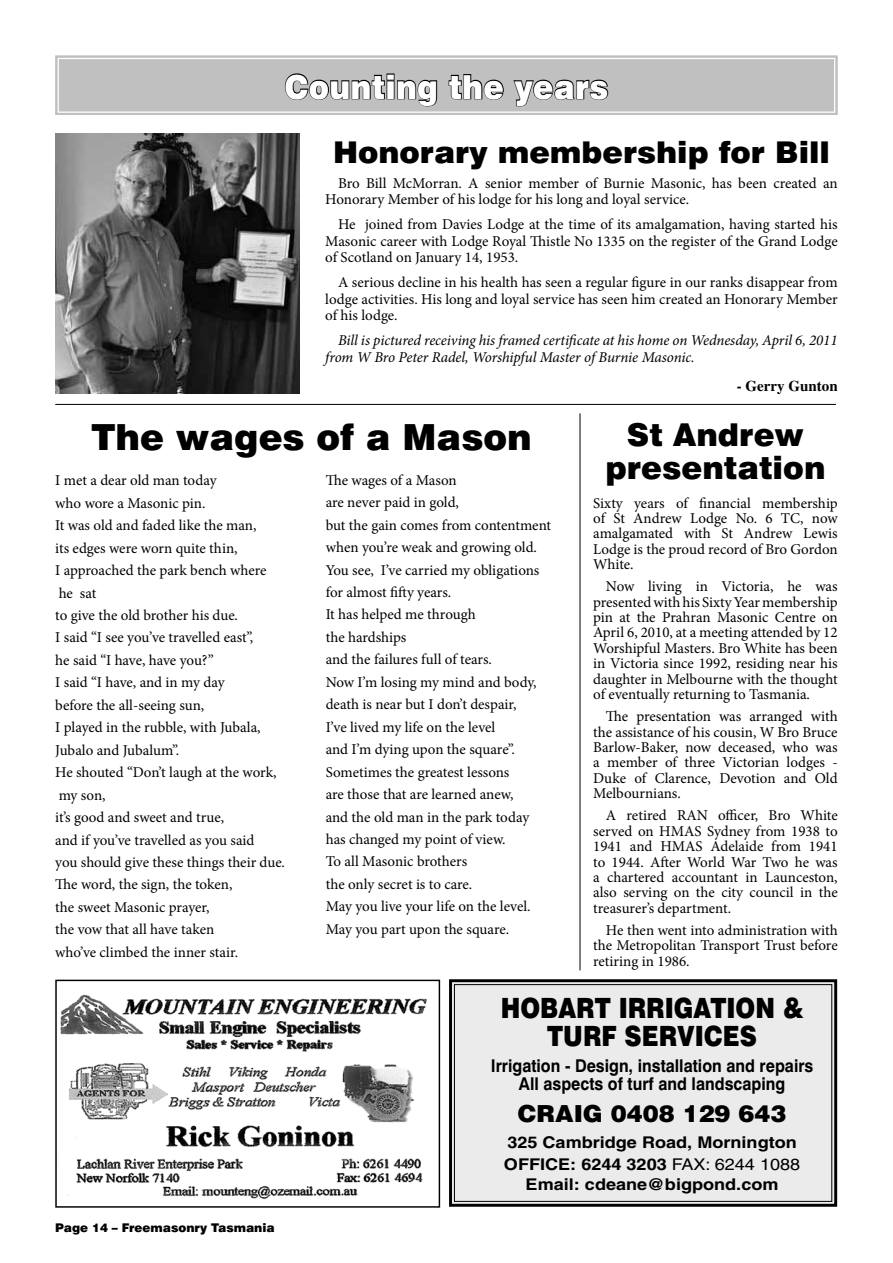
<style>
.page{position:relative;width:893px;height:1263px;background:#fff}
.page>*{position:absolute;margin:0;border:0;box-sizing:border-box;transform-origin:0 0}
.t1{font:900 36px "Swiss 721 BT";color:#000}
.t2{font:900 33px "Swiss 721 BT";letter-spacing:.01em;color:#fff;scale:.93 1}
.t3{font:900 31.5px/33px "Swiss 721 BT";color:#000;text-align:center}
.t4{font:900 30px "Swiss 721 BT";color:#000}
.t5{font:900 27.9px/27.9px "Swiss 721 BT";color:#000;text-align:center;scale:.86 1}
.t6{font:900 23.55px "Helvetica";color:#000}
.t7{font:700 17.7px/17.7px "Swiss 721 BT";color:#000;text-align:center;scale:.92 1}
.t8{font:700 16.2px/21.1px "Helvetica";color:#000;text-align:center;scale:1.12 1}
.t9{font:15px/22.5px "Minion Pro";letter-spacing:-.005em;color:#000;text-align:justify}
.t10{font:italic 15px/16.5px "Minion Pro";letter-spacing:-.01em;color:#000}
.t11{font:700 15px "Times";color:#000}
.t12{font:900 12px "Swiss 721 BT";color:#000}
.s1{font-weight:400}
</style>
<div class="page">
<svg style="left:55px;top:55px;width:783px;height:60px"></svg>
<div style="left:58px;top:58px;width:777px;height:55px;border:1px solid #fff"></div>
<div style="left:449px;top:979px;width:389px;height:228px;background:#ebebeb"></div>
<div style="left:454px;top:984px;width:378px;height:218px;border:1px solid #000"></div>
<div style="left:55px;top:980px;width:385px;height:228px;border:1px solid #000"></div>
<img style="left:60px;top:994px;width:367px;height:205px">
<hr style="left:55px;top:404px;width:781px;height:1px;background:#000">
<img style="left:56px;top:134px;width:244px;height:259px">
<hr style="left:580px;top:413px;width:1px;height:557px;background:#000">
<h2 class="t2" style="left:285px;top:67px;width:350px">Counting the years</h2>
<h3 class="t4" style="left:333px;top:134px;width:498px">Honorary membership for Bill</h3>
<p class="t9" style="left:325px;top:175px;width:514px;line-height:16.5px;text-indent:13px">Bro Bill McMorran. A senior member of Burnie Masonic, has been created an<br>Honorary Member of his lodge for his long and loyal service.</p>
<p class="t9" style="left:325px;top:216px;width:514px;line-height:16.5px;text-indent:13px">He joined from Davies Lodge at the time of its amalgamation, having started his Masonic career with Lodge Royal Thistle No 1335 on the register of the Grand Lodge of Scotland on January 14, 1953.</p>
<p class="t9" style="left:325px;top:274px;width:514px;line-height:16.5px;text-indent:13px">A serious decline in his health has seen a regular figure in our ranks disappear from lodge activities. His long and loyal service has seen him created an Honorary Member of his lodge.</p>
<p class="t10" style="left:325px;top:332px;width:514px;text-indent:13px">Bill is pictured receiving his framed certificate at his home on Wednesday, April 6, 2011 from W Bro Peter Radel, Worshipful Master of Burnie Masonic.</p>
<p class="t11" style="left:737px;top:377px;width:102px">- Gerry Gunton</p>
<h1 class="t1" style="left:92px;top:415px;width:442px">The wages of a Mason</h1>
<h3 class="t3" style="left:605px;top:418px;width:222px">St Andrew presentation</h3>
<p class="t9" style="left:593px;top:495px;width:246px;line-height:15.5px">Sixty years of financial membership of St Andrew Lodge No. 6 TC, now amalgamated with St Andrew Lewis Lodge is the proud record of Bro Gordon White.</p>
<p class="t9" style="left:593px;top:579px;width:246px;line-height:15.5px;text-indent:13px">Now living in Victoria, he was presented with his Sixty Year membership pin at the Prahran Masonic Centre on April 6, 2010, at a meeting attended by 12<br>Worshipful Masters. Bro White has been in Victoria since 1992, residing near his daughter in Melbourne with the thought of eventually returning to Tasmania.</p>
<p class="t9" style="left:593px;top:709px;width:246px;line-height:15.5px;text-indent:13px">The presentation was arranged with the assistance of his cousin, W Bro Bruce Barlow-Baker, now deceased, who was a member of three Victorian lodges - Duke of Clarence, Devotion and Old Melbournians.</p>
<p class="t9" style="left:593px;top:808px;width:246px;line-height:15.5px;text-indent:13px">A retired RAN officer, Bro White served on HMAS Sydney from 1938 to 1941 and HMAS Adelaide from 1941 to 1944. After World War Two he was a chartered accountant in Launceston, also serving on the city council in the treasurer’s department.</p>
<p class="t9" style="left:593px;top:922px;width:246px;line-height:15.5px;text-indent:13px">He then went into administration with the Metropolitan Transport Trust before retiring in 1986.</p>
<p class="t9" style="left:55px;top:469px;width:231px;text-align:left">I met a dear old man today<br>who wore a Masonic pin.<br>It was old and faded like the man,<br>its edges were worn quite thin,<br>I approached the park bench where<br>he sat<br>to give the old brother his due.<br>I said “I see you’ve travelled east”,<br>he said “I have, have you?”<br>I said “I have, and in my day<br>before the all-seeing sun,<br>I played in the rubble, with Jubala,<br>Jubalo and Jubalum”.<br>He shouted “Don’t laugh at the work, my son,<br>it’s good and sweet and true,<br>and if you’ve travelled as you said<br>you should give these things their due.<br>The word, the sign, the token,<br>the sweet Masonic prayer,<br>the vow that all have taken<br>who’ve climbed the inner stair.</p>
<p class="t9" style="left:326px;top:469px;width:227px;text-align:left">The wages of a Mason<br>are never paid in gold,<br>but the gain comes from contentment when you’re weak and growing old.<br>You see, I’ve carried my obligations for almost fifty years.<br>It has helped me through<br>the hardships<br>and the failures full of tears.<br>Now I’m losing my mind and body, death is near but I don’t despair,<br>I’ve lived my life on the level<br>and I’m dying upon the square”.<br>Sometimes the greatest lessons<br>are those that are learned anew,<br>and the old man in the park today has changed my point of view.<br>To all Masonic brothers<br>the only secret is to care.<br>May you live your life on the level.<br>May you part upon the square.</p>
<p class="t12" style="left:55px;top:1220px;width:221px">Page 14 – Freemasonry Tasmania</p>
<h3 class="t5" style="left:501px;top:994px;width:353px">HOBART IRRIGATION &amp;<br>TURF SERVICES</h3>
<p class="t7" style="left:491px;top:1057px;width:352px">Irrigation - Design, installation and repairs<br>All aspects of turf and landscaping</p>
<h3 class="t6" style="left:518px;top:1098px;width:270px">CRAIG 0408 129 643</h3>
<p class="t8" style="left:504px;top:1131px;width:266px">325 Cambridge Road, Mornington<br>OFFICE: 6244 3203 <span class="s1">FAX: 6244 1088<br></span>Email: cdeane@bigpond.com</p>
</div>
